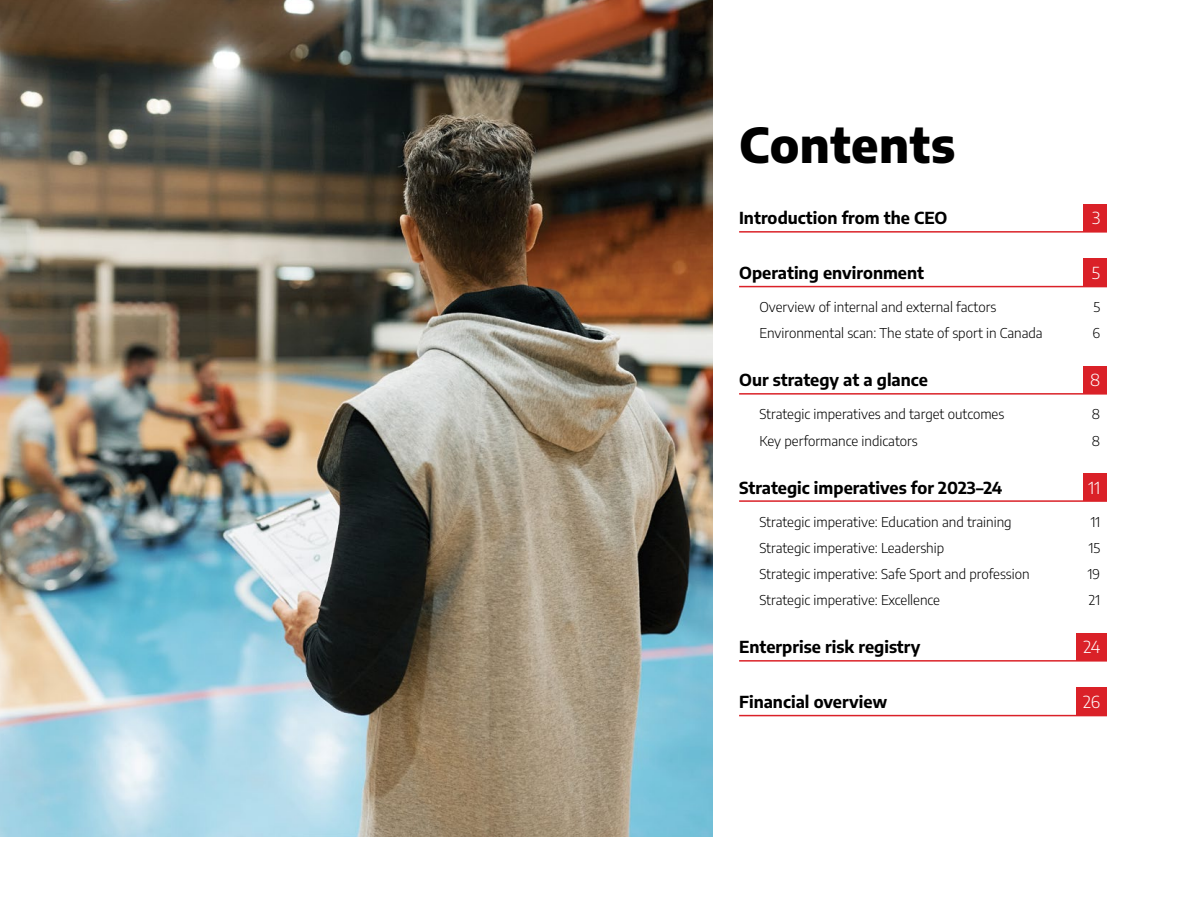
<style>
.page{position:relative;width:1188px;height:918px;background:#fff}
.page>*{position:absolute;margin:0;border:0;box-sizing:border-box;transform-origin:0 0}
.t1{font:800 48px "Encode Sans";letter-spacing:.005em;color:#000}
.t2{font:700 16.5px "Encode Sans";color:#000}
.t3{font:300 16.5px "Encode Sans";color:#fff}
.t4{font:300 13.5px "Encode Sans";color:#000}
</style>
<div class="page">
<img style="left:0;top:0;width:712px;height:837px">
<div style="left:1083px;top:204px;width:24px;height:27px;background:#da2128"></div>
<hr style="left:739px;top:231px;width:368px;height:2px;background:#da2128">
<div style="left:1083px;top:259px;width:24px;height:27px;background:#da2128"></div>
<hr style="left:739px;top:286px;width:368px;height:1px;background:#da2128">
<div style="left:1083px;top:366px;width:24px;height:27px;background:#da2128"></div>
<hr style="left:739px;top:393px;width:368px;height:2px;background:#da2128">
<div style="left:1083px;top:473px;width:24px;height:28px;background:#da2128"></div>
<hr style="left:739px;top:500px;width:368px;height:2px;background:#da2128">
<div style="left:1077px;top:633px;width:30px;height:27px;background:#da2128"></div>
<hr style="left:739px;top:660px;width:368px;height:2px;background:#da2128">
<div style="left:1077px;top:688px;width:30px;height:27px;background:#da2128"></div>
<hr style="left:739px;top:715px;width:368px;height:1px;background:#da2128">
<h1 class="t1" style="left:739px;top:112px;width:218px">Contents</h1>
<p class="t2" style="left:739px;top:207px;width:210px">Introduction from the CEO</p>
<p class="t3" style="left:1092px;top:207px;width:10px">3</p>
<p class="t2" style="left:739px;top:262px;width:187px">Operating environment</p>
<p class="t3" style="left:1092px;top:262px;width:10px">5</p>
<p class="t4" style="left:759px;top:298px;width:238px">Overview of internal and external factors</p>
<p class="t4" style="left:1093px;top:298px;width:8px">5</p>
<p class="t4" style="left:759px;top:324px;width:285px">Environmental scan: The state of sport in Canada</p>
<p class="t4" style="left:1093px;top:324px;width:9px">6</p>
<p class="t2" style="left:739px;top:369px;width:190px">Our strategy at a glance</p>
<p class="t3" style="left:1090px;top:369px;width:12px">8</p>
<p class="t4" style="left:759px;top:405px;width:246px">Strategic imperatives and target outcomes</p>
<p class="t4" style="left:1092px;top:405px;width:10px">8</p>
<p class="t4" style="left:759px;top:431px;width:160px">Key performance indicators</p>
<p class="t4" style="left:1092px;top:431px;width:10px">8</p>
<p class="t2" style="left:739px;top:476px;width:265px">Strategic imperatives for 2023–24</p>
<p class="t3" style="left:1089px;top:476px;width:13px">11</p>
<p class="t4" style="left:759px;top:512px;width:254px">Strategic imperative: Education and training</p>
<p class="t4" style="left:1091px;top:512px;width:11px">11</p>
<p class="t4" style="left:759px;top:539px;width:186px">Strategic imperative: Leadership</p>
<p class="t4" style="left:1089px;top:539px;width:13px">15</p>
<p class="t4" style="left:759px;top:565px;width:272px">Strategic imperative: Safe Sport and profession</p>
<p class="t4" style="left:1088px;top:565px;width:14px">19</p>
<p class="t4" style="left:759px;top:591px;width:182px">Strategic imperative: Excellence</p>
<p class="t4" style="left:1089px;top:591px;width:13px">21</p>
<p class="t2" style="left:739px;top:636px;width:183px">Enterprise risk registry</p>
<p class="t3" style="left:1083px;top:636px;width:18px">24</p>
<p class="t2" style="left:739px;top:691px;width:150px">Financial overview</p>
<p class="t3" style="left:1083px;top:691px;width:19px">26</p>
</div>
